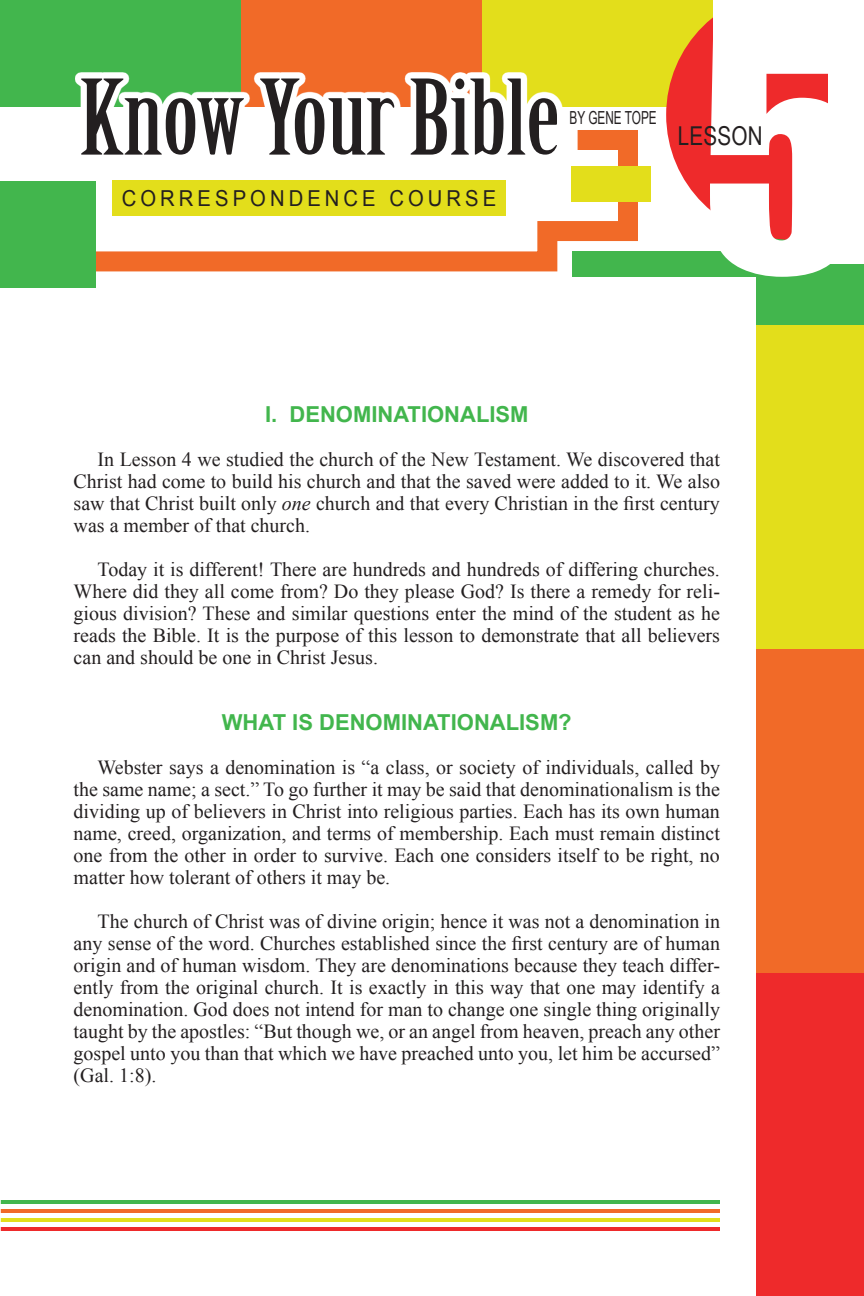
<style>
.page{position:relative;width:864px;height:1296px;background:#fff}
.page>*{position:absolute;margin:0;border:0;box-sizing:border-box;transform-origin:0 0}
.t1{font:101.4px "Birch Std";color:#231f20;scale:1.23 1}
.t2{font:26px "Arial Narrow";letter-spacing:.01em;color:#231f20}
.t3{font:700 22px "Arial";color:#42b64d}
.t4{font:22px "Arial";letter-spacing:.2em;color:#231f20;scale:.92 1}
.t5{font:20px/22px "Times New Roman";color:#231f20;text-align:justify}
.t6{font:18px "Arial Narrow";color:#231f20;scale:.8 1}
.s1{font-style:italic}
</style>
<div class="page">
<div style="left:756px;top:973px;width:108px;height:323px;background:#ee2a2b"></div>
<div style="left:756px;top:649px;width:108px;height:324px;background:#f16a28"></div>
<div style="left:756px;top:324px;width:108px;height:325px;background:#e3de1b"></div>
<div style="left:756px;top:0;width:108px;height:324px;background:#42b64d"></div>
<svg style="left:95px;top:130px;width:553px;height:151px"></svg>
<div style="left:0;top:0;width:241px;height:107px;background:#42b64d"></div>
<div style="left:241px;top:0;width:241px;height:107px;background:#f16a28"></div>
<div style="left:482px;top:0;width:269px;height:107px;background:#e3de1b"></div>
<svg style="left:75px;top:73px;width:488px;height:88px"></svg>
<div style="left:0;top:181px;width:95px;height:107px;background:#42b64d"></div>
<div style="left:572px;top:166px;width:79px;height:36px;background:#e3de1b"></div>
<svg style="left:666px;top:0;width:48px;height:210px;fill:#ee2a2b"></svg>
<div style="left:829px;top:0;width:35px;height:264px;background:#fff"></div>
<div style="left:572px;top:251px;width:196px;height:25px;background:#42b64d"></div>
<div style="left:714px;top:0;width:150px;height:53px;background:#fff"></div>
<hr style="left:1px;top:1227px;width:719px;height:4px;background:#ee2a2b">
<hr style="left:1px;top:1218px;width:719px;height:4px;background:#e3de1b">
<hr style="left:1px;top:1209px;width:719px;height:4px;background:#f16a28">
<hr style="left:1px;top:1200px;width:719px;height:4px;background:#42b64d">
<svg style="left:710px;top:36px;width:120px;height:241px"></svg>
<h1 class="t1" style="left:80px;top:61px;width:392px">Know Your Bible</h1>
<p class="t6" style="left:570px;top:104px;width:111px">BY GENE TOPE</p>
<p class="t4" style="left:122px;top:183px;width:409px">CORRESPONDENCE COURSE</p>
<h2 class="t2" style="left:678px;top:117px;width:87px">LESSON</h2>
<p class="t3" style="left:265px;top:400px;width:265px">I. DENOMINATIONALISM</p>
<p class="t5" style="left:74px;top:448px;width:648px;text-indent:24px">In Lesson 4 we studied the church of the New Testament. We discovered that Christ had come to build his church and that the saved were added to it. We also saw that Christ built only <span class="s1">one</span> church and that every Christian in the first century was a member of that church.</p>
<p class="t5" style="left:74px;top:558px;width:648px;text-indent:24px">Today it is different! There are hundreds and hundreds of differing churches.<br>Where did they all come from? Do they please God? Is there a remedy for reli&shy;gious division? These and similar questions enter the mind of the student as he reads the Bible. It is the purpose of this lesson to demonstrate that all believers can and should be one in Christ Jesus.</p>
<p class="t3" style="left:222px;top:708px;width:351px">WHAT IS DENOMINATIONALISM?</p>
<p class="t5" style="left:74px;top:756px;width:648px;text-indent:24px">Webster says a denomination is “a class, or society of individuals, called by the same name; a sect.” To go further it may be said that denominationalism is the dividing up of believers in Christ into religious parties. Each has its own human name, creed, organization, and terms of membership. Each must remain distinct one from the other in order to survive. Each one considers itself to be right, no matter how tolerant of others it may be.</p>
<p class="t5" style="left:74px;top:910px;width:648px;text-indent:24px">The church of Christ was of divine origin; hence it was not a denomination in any sense of the word. Churches established since the first century are of human origin and of human wisdom. They are denominations because they teach differ&shy;ently from the original church. It is exactly in this way that one may identify a denomination. God does not intend for man to change one single thing originally taught by the apostles: “But though we, or an angel from heaven, preach any other gospel unto you than that which we have preached unto you, let him be accursed” (Gal. 1:8).</p>
</div>
